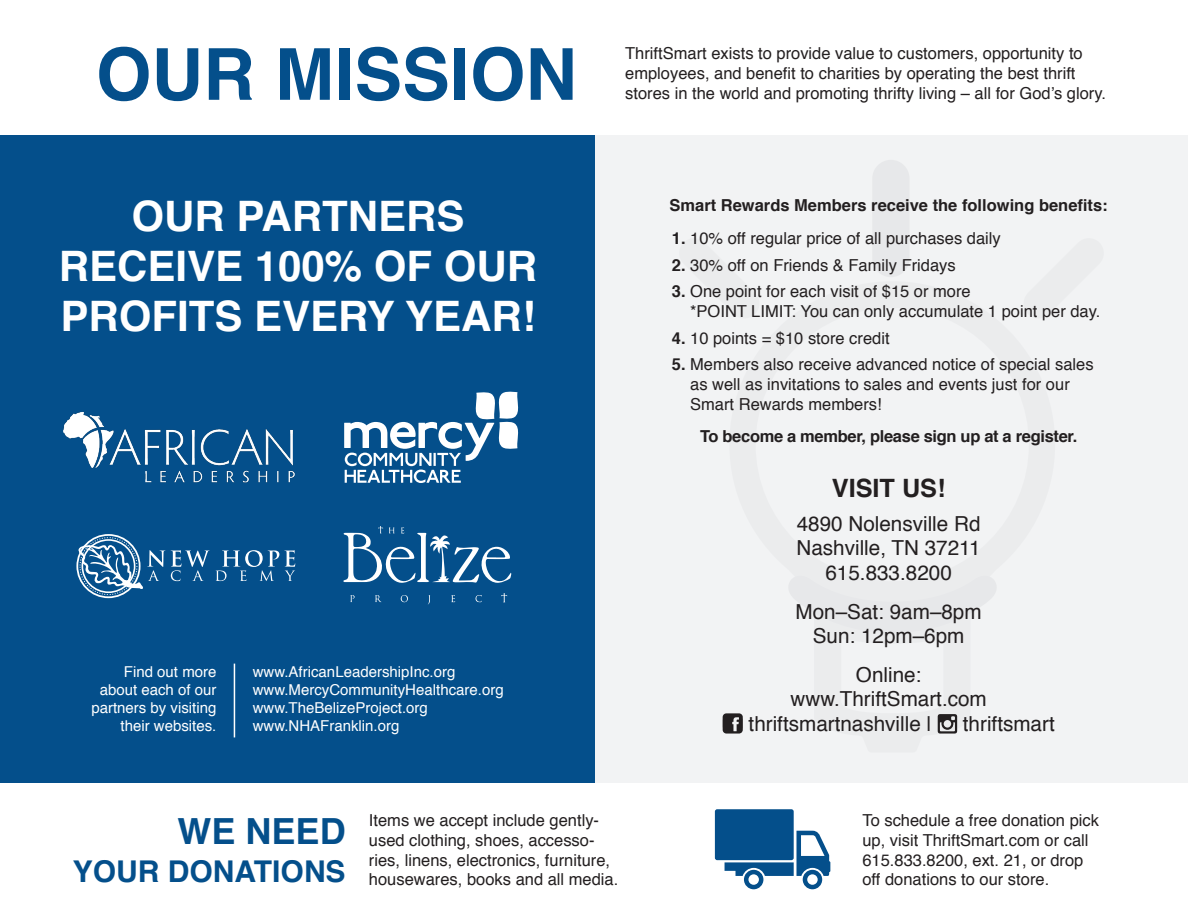
<style>
.page{position:relative;width:1188px;height:918px;background:#fff}
.page>*{position:absolute;margin:0;border:0;box-sizing:border-box;transform-origin:0 0}
.t1{font:700 71.55px "Helvetica";color:#044f8b}
.t2{font:700 42px/50.4px "Helvetica";color:#fff}
.t3{font:700 36px "Helvetica";color:#044f8b}
.t4{font:700 30px "Helvetica";color:#044f8b}
.t5{font:700 25.2px "Helvetica";color:#231f20}
.t6{font:20.7px/24.8px "Helvetica";color:#231f20;text-align:center}
.t7{font:16.5px/19.8px "Helvetica";color:#231f20}
.t8{font:700 16.5px "Helvetica";color:#231f20}
.t9{font:700 16.5px "Helvetica";letter-spacing:-.02em;color:#231f20}
.t10{font:15px/18px "Helvetica";color:#fff;text-align:right}
.s1{font-weight:700}
</style>
<div class="page">
<div style="left:0;top:135px;width:595px;height:648px;background:#044f8b"></div>
<div style="left:595px;top:135px;width:593px;height:648px;background:#f2f3f4"></div>
<div style="left:872px;top:160px;width:38px;height:117px;background:#e7e8ea;border-radius:19px"></div>
<svg style="left:789px;top:576px;width:207px;height:57px"></svg>
<svg style="left:344px;top:391px;width:175px;height:92px"></svg>
<svg style="left:428px;top:595px;width:2px;height:9px"></svg>
<svg style="left:401px;top:595px;width:7px;height:7px"></svg>
<svg style="left:375px;top:595px;width:7px;height:7px"></svg>
<svg style="left:501px;top:593px;width:6px;height:9px"></svg>
<svg style="left:475px;top:595px;width:7px;height:7px"></svg>
<svg style="left:451px;top:595px;width:4px;height:7px"></svg>
<svg style="left:350px;top:595px;width:5px;height:7px"></svg>
<svg style="left:343px;top:526px;width:168px;height:57px"></svg>
<svg style="left:171px;top:550px;width:38px;height:31px"></svg>
<svg style="left:216px;top:550px;width:79px;height:31px"></svg>
<svg style="left:76px;top:534px;width:89px;height:64px"></svg>
<img style="left:63px;top:411px;width:232px;height:72px">
<hr style="left:234px;top:664px;width:1px;height:73px;background:#fff">
<svg style="left:723px;top:713px;width:20px;height:21px"></svg>
<svg style="left:938px;top:714px;width:19px;height:20px"></svg>
<svg style="left:715px;top:809px;width:115px;height:80px"></svg>
<p class="t1" style="left:96px;top:17px;width:483px">OUR MISSION</p>
<p class="t7" style="left:625px;top:44px;width:482px">ThriftSmart exists to provide value to customers, opportunity to employees, and benefit to charities by operating the best thrift stores in the world and promoting thrifty living – all for God’s glory.</p>
<p class="t2" style="left:132px;top:191px;width:334px">OUR PARTNERS</p>
<p class="t2" style="left:59px;top:241px;width:480px">RECEIVE 100% OF OUR<br>PROFITS EVERY YEAR!</p>
<p class="t10" style="left:91px;top:663px;width:127px">Find out more about each of our partners by visiting their websites.</p>
<p class="t10" style="left:253px;top:663px;width:204px">www.AfricanLeadershipInc.org</p>
<p class="t10" style="left:253px;top:681px;width:252px">www.MercyCommunityHealthcare.org</p>
<p class="t10" style="left:253px;top:699px;width:177px">www.TheBelizeProject.org</p>
<p class="t10" style="left:253px;top:717px;width:148px">www.NHAFranklin.org</p>
<p class="t8" style="left:670px;top:192px;width:440px">Smart Rewards Members receive the following benefits:</p>
<p class="t7" style="left:672px;top:229px;width:330px"><span class="s1">1.</span> 10% off regular price of all purchases daily</p>
<p class="t7" style="left:672px;top:256px;width:285px"><span class="s1">2.</span> 30% off on Friends &amp; Family Fridays</p>
<p class="t7" style="left:690px;top:282px;width:412px;text-indent:-18px"><span class="s1">3.</span> One point for each visit of $15 or more<br>*POINT LIMIT: You can only accumulate 1 point per day.</p>
<p class="t7" style="left:672px;top:329px;width:219px"><span class="s1">4.</span> 10 points = $10 store credit</p>
<p class="t7" style="left:690px;top:355px;width:405px;text-indent:-18px"><span class="s1">5.</span> Members also receive advanced notice of special sales as well as invitations to sales and events just for our<br>Smart Rewards members!</p>
<p class="t9" style="left:700px;top:423px;width:379px">To become a member, please sign up at a register.</p>
<p class="t5" style="left:832px;top:467px;width:115px">VISIT US!</p>
<p class="t6" style="left:797px;top:512px;width:185px">4890 Nolensville Rd</p>
<p class="t6" style="left:797px;top:536px;width:186px">Nashville, TN 37211</p>
<p class="t6" style="left:825px;top:561px;width:128px">615.833.8200</p>
<p class="t6" style="left:796px;top:600px;width:188px">Mon–Sat: 9am–8pm<br>Sun: 12pm–6pm</p>
<p class="t6" style="left:856px;top:663px;width:67px">Online:</p>
<p class="t6" style="left:790px;top:687px;width:198px">www.ThriftSmart.com</p>
<p class="t6" style="left:749px;top:712px;width:185px">thriftsmartnashville |</p>
<p class="t6" style="left:963px;top:712px;width:93px">thriftsmart</p>
<p class="t3" style="left:178px;top:803px;width:170px">WE NEED</p>
<p class="t4" style="left:73px;top:847px;width:274px">YOUR DONATIONS</p>
<p class="t7" style="left:369px;top:811px;width:251px">Items we accept include gently&shy;used clothing, shoes, accesso&shy;ries, linens, electronics, furniture, housewares, books and all media.</p>
<p class="t7" style="left:862px;top:811px;width:238px">To schedule a free donation pick up, visit ThriftSmart.com or call<br>615.833.8200, ext. 21, or drop off donations to our store.</p>
</div>
